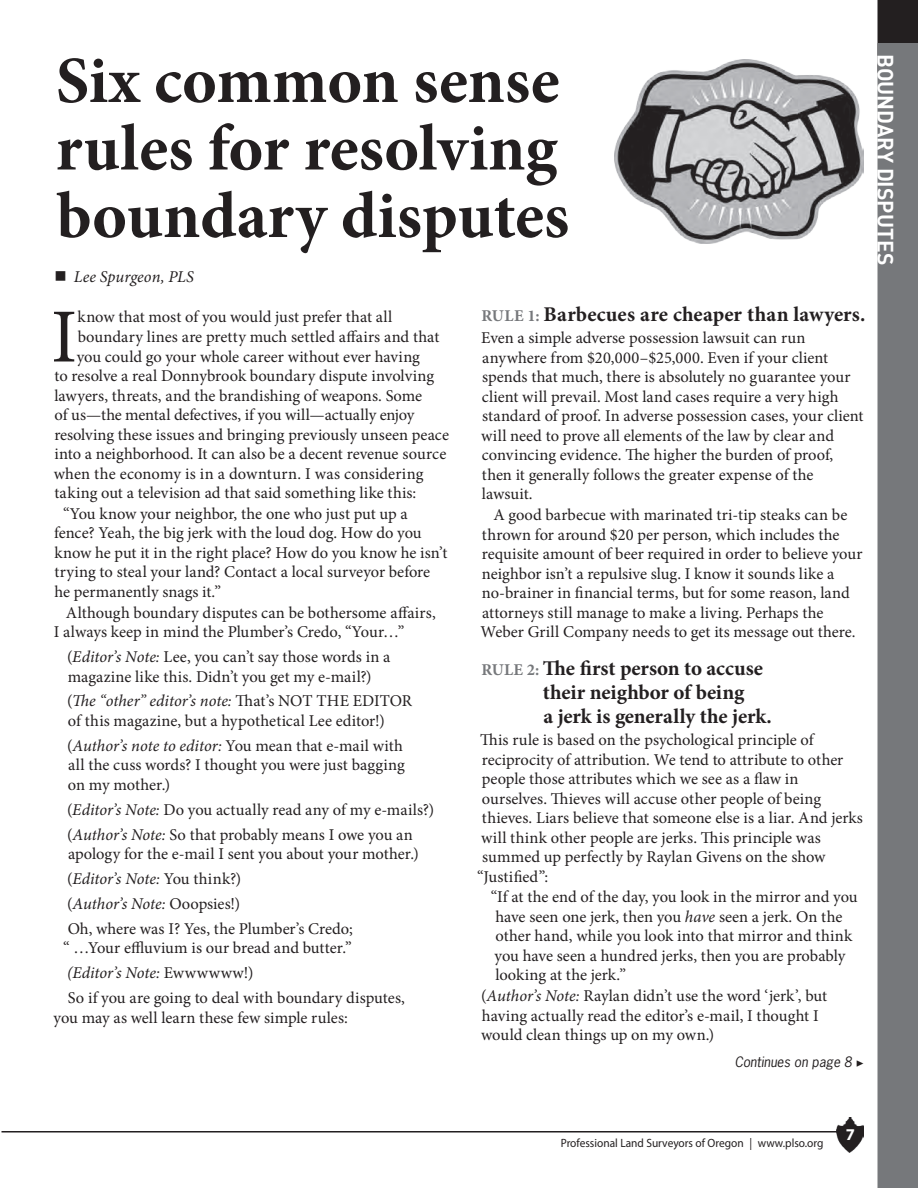
<style>
.page{position:relative;width:918px;height:1188px;background:#fff}
.page>*{position:absolute;margin:0;border:0;box-sizing:border-box;transform-origin:0 0}
.Body_-_drop_cap{font:76.5px "Minion Pro";color:#231f20}
.t1{font:700 66px/67.5px "Minion Pro";color:#231f20}
.Headline{font:700 22.05px "DIN";color:#fff;scale:.95 1}
.B2_-_MinionProReg_-1{font:700 21px/24px "Minion Pro";letter-spacing:.005em;color:#231f20}
.B2_-_MinionProReg_-1-2{font:16.5px/19.5px "Minion Pro";color:#231f20}
.Body_-_drop_cap-2{font:16.5px "Minion Pro";color:#231f20}
.B2_-_MinionProReg_-1-3{font:italic 16.5px "Minion Pro";letter-spacing:-.005em;color:#231f20}
.t2{font:700 16.5px "Myriad Pro";color:#fff}
.t3{font:italic 13.5px "News Gothic Std";color:#231f20}
.t4{font:12px "Myriad Pro";color:#231f20;scale:.95 1}
.s1{font-size:16.5px;color:#76787b}
.s2{font-style:italic}
.s3{font-style:normal}
.s4{font-family:"Minion Pro";font-style:normal}
</style>
<div class="page">
<img style="left:837px;top:1118px;width:27px;height:34px">
<hr style="left:2px;top:1131px;width:838px;height:2px;background:#231f20">
<div style="left:878px;top:0;width:40px;height:43px;background:#231f20"></div>
<div style="left:878px;top:43px;width:40px;height:1145px;background:#76787b"></div>
<img style="left:614px;top:60px;width:250px;height:183px">
<p class="t1" style="left:56px;top:46px;width:515px">Six common sense rules for resolving boundary disputes</p>
<p class="B2_-_MinionProReg_-1-3" style="left:74px;top:265px;width:122px">Lee Spurgeon, PLS</p>
<p class="B2_-_MinionProReg_-1" style="left:481px;top:302px;width:386px"><span class="s1">RULE 1:</span> Barbecues are cheaper than lawyers.</p>
<p class="B2_-_MinionProReg_-1-2" style="left:481px;top:329px;width:384px">Even a simple adverse possession lawsuit can run anywhere from $20,000–$25,000. Even if your client spends that much, there is absolutely no guarantee your client will prevail. Most land cases require a very high standard of proof. In adverse possession cases, your client will need to prove all elements of the law by clear and convincing evidence. The higher the burden of proof, then it generally follows the greater expense of the lawsuit.</p>
<p class="B2_-_MinionProReg_-1-2" style="left:480px;top:505px;width:384px;text-indent:13px">A good barbecue with marinated tri-tip steaks can be thrown for around $20 per person, which includes the requisite amount of beer required in order to believe your neighbor isn’t a repulsive slug. I know it sounds like a no-brainer in financial terms, but for some reason, land attorneys still manage to make a living. Perhaps the Weber Grill Company needs to get its message out there.</p>
<p class="B2_-_MinionProReg_-1" style="left:543px;top:656px;width:231px;text-indent:-61px"><span class="s1">RULE 2:</span> The first person to accuse their neighbor of being<br>a jerk is generally the jerk.</p>
<p class="B2_-_MinionProReg_-1-2" style="left:477px;top:730px;width:387px">This rule is based on the psychological principle of reciprocity of attribution. We tend to attribute to other people those attributes which we see as a flaw in ourselves. Thieves will accuse other people of being thieves. Liars believe that someone else is a liar. And jerks will think other people are jerks. This principle was summed up perfectly by Raylan Givens on the show “Justified”:</p>
<p class="B2_-_MinionProReg_-1-2" style="left:491px;top:887px;width:368px">“If at the end of the day, you look in the mirror and you have seen one jerk, then you <span class="s2">have</span> seen a jerk. On the other hand, while you look into that mirror and think you have seen a hundred jerks, then you are probably looking at the jerk.”</p>
<p class="B2_-_MinionProReg_-1-2" style="left:481px;top:986px;width:348px">(<span class="s2">Author’s Note:</span> Raylan didn’t use the word ‘jerk’, but having actually read the editor’s e-mail, I thought I would clean things up on my own.)</p>
<p class="Body_-_drop_cap" style="left:51px;top:286px;width:28px">I</p>
<p class="Body_-_drop_cap-2" style="left:78px;top:306px;width:316px">know that most of you would just prefer that all</p>
<p class="Body_-_drop_cap-2" style="left:78px;top:326px;width:363px">boundary lines are pretty much settled affairs and that</p>
<p class="Body_-_drop_cap-2" style="left:77px;top:345px;width:345px">you could go your whole career without ever having</p>
<p class="Body_-_drop_cap-2" style="left:54px;top:365px;width:381px">to resolve a real Donnybrook boundary dispute involving</p>
<p class="Body_-_drop_cap-2" style="left:54px;top:384px;width:369px">lawyers, threats, and the brandishing of weapons. Some</p>
<p class="Body_-_drop_cap-2" style="left:54px;top:404px;width:362px">of us—the mental defectives, if you will—actually enjoy</p>
<p class="Body_-_drop_cap-2" style="left:54px;top:423px;width:396px">resolving these issues and bringing previously unseen peace</p>
<p class="Body_-_drop_cap-2" style="left:54px;top:443px;width:394px">into a neighborhood. It can also be a decent revenue source</p>
<p class="Body_-_drop_cap-2" style="left:54px;top:462px;width:371px">when the economy is in a downturn. I was considering</p>
<p class="Body_-_drop_cap-2" style="left:54px;top:482px;width:363px">taking out a television ad that said something like this:</p>
<p class="B2_-_MinionProReg_-1-2" style="left:54px;top:504px;width:395px;text-indent:9px">“You know your neighbor, the one who just put up a fence? Yeah, the big jerk with the loud dog. How do you know he put it in the right place? How do you know he isn’t trying to steal your land? Contact a local surveyor before he permanently snags it.”</p>
<p class="B2_-_MinionProReg_-1-2" style="left:54px;top:603px;width:383px;text-indent:12px">Although boundary disputes can be bothersome affairs,<br>I always keep in mind the Plumber’s Credo, “Your…”</p>
<p class="B2_-_MinionProReg_-1-2" style="left:67px;top:647px;width:325px">(<span class="s2">Editor’s Note:</span> Lee, you can’t say those words in a magazine like this. Didn’t you get my e-mail?)</p>
<p class="B2_-_MinionProReg_-1-2" style="left:67px;top:692px;width:347px">(<span class="s2">The “other” editor’s note:</span> That’s NOT THE EDITOR of this magazine, but a hypothetical Lee editor!)</p>
<p class="B2_-_MinionProReg_-1-2" style="left:67px;top:736px;width:339px;text-align:justify">(<span class="s2">Author’s note to editor:</span> You mean that e-mail with all the cuss words? I thought you were just bagging on my mother.)</p>
<p class="B2_-_MinionProReg_-1-2" style="left:67px;top:800px;width:369px">(<span class="s2">Editor’s Note:</span> Do you actually read any of my e-mails?)</p>
<p class="B2_-_MinionProReg_-1-2" style="left:67px;top:825px;width:353px">(<span class="s2">Author’s Note:</span> So that probably means I owe you an apology for the e-mail I sent you about your mother.)</p>
<p class="B2_-_MinionProReg_-1-3" style="left:67px;top:868px;width:176px"><span class="s3">(</span>Editor’s Note: <span class="s3">You think?)</span></p>
<p class="B2_-_MinionProReg_-1-3" style="left:67px;top:892px;width:175px"><span class="s3">(</span>Author’s Note: <span class="s3">Ooopsies!)</span></p>
<p class="B2_-_MinionProReg_-1-2" style="left:63px;top:919px;width:291px">Oh, where was I? Yes, the Plumber’s Credo; “ …Your effluvium is our bread and butter.”</p>
<p class="B2_-_MinionProReg_-1-3" style="left:67px;top:962px;width:188px">(Editor’s Note: <span class="s3">Ewwwwww!)</span></p>
<p class="B2_-_MinionProReg_-1-2" style="left:54px;top:988px;width:353px;text-indent:14px">So if you are going to deal with boundary disputes, you may as well learn these few simple rules:</p>
<p class="t3" style="left:735px;top:1053px;width:131px">Continues on page 8 <span class="s4">▶</span></p>
<p class="Headline" style="left:900px;top:54px;width:224px;rotate:90deg">BOUNDARY DISPUTES</p>
<p class="t4" style="left:561px;top:1136px;width:278px">Professional Land Surveyors of Oregon | www.plso.org</p>
<p class="t2" style="left:846px;top:1123px;width:11px">7</p>
</div>
